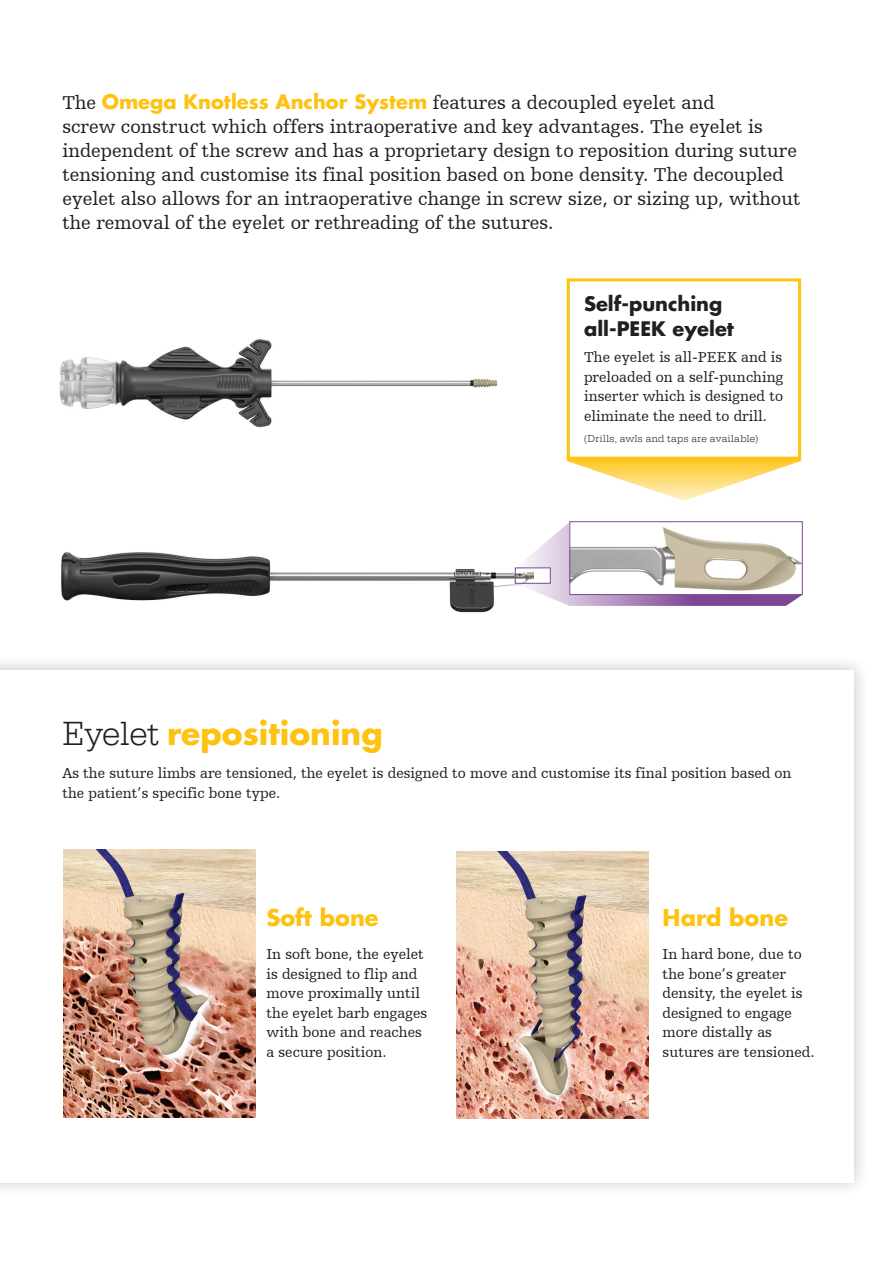
<style>
.page{position:relative;width:893px;height:1263px;background:#fff}
.page>*{position:absolute;margin:0;border:0;box-sizing:border-box;transform-origin:0 0}
.LittleHead{font:700 31.5px "Futura For Stryker";color:#fec210}
.Body_copy{font:700 22.5px "Futura For Stryker";color:#fec210}
.LittleHead-2{font:19.5px/24px "Humanist Slabserif 712 BT";color:#231f20}
.LittleHead-3{font:700 19.5px "Futura For Stryker";color:#231f20}
.Body_copy-2{font:15px/19.5px "Humanist Slabserif 712 BT";color:#231f20}
.t1{font:10.5px "URW Egyptienne T Ligh";letter-spacing:.04em;color:#231f20}
.s1{font-family:"Futura For Stryker";font-weight:700;color:#fec210}
.s2{font-family:"URW Egyptienne T Ligh";font-weight:400;font-size:34.5px;color:#231f20}
</style>
<div class="page">
<div style="left:0;top:654px;width:869px;height:543px;background:#231f20;opacity:.25"></div>
<div style="left:0;top:670px;width:854px;height:512px;background:#fff"></div>
<img style="left:59px;top:339px;width:438px;height:89px">
<svg style="left:566px;top:452px;width:236px;height:49px"></svg>
<div style="left:567px;top:278px;width:234px;height:182px;background:#fff;border:3px solid #fec210"></div>
<img style="left:61px;top:552px;width:446px;height:61px">
<svg style="left:515px;top:523px;width:287px;height:83px"></svg>
<div style="left:515px;top:567px;width:36px;height:17px;border:1px solid #7e4594"></div>
<img style="left:571px;top:523px;width:230px;height:70px">
<div style="left:569px;top:521px;width:234px;height:74px;border:1px solid #7e4594"></div>
<img style="left:63px;top:849px;width:193px;height:268px">
<img style="left:456px;top:851px;width:193px;height:268px">
<p class="LittleHead-2" style="left:62px;top:90px;width:740px">The <span class="s1">Omega Knotless Anchor System</span> features a decoupled eyelet and<br>screw construct which offers intraoperative and key advantages. The eyelet is independent of the screw and has a proprietary design to reposition during suture tensioning and customise its final position based on bone density. The decoupled eyelet also allows for an intraoperative change in screw size, or sizing up, without the removal of the eyelet or rethreading of the sutures.</p>
<p class="LittleHead-3" style="left:584px;top:290px;width:140px">Self-punching</p>
<p class="LittleHead-3" style="left:584px;top:316px;width:151px">all-PEEK eyelet</p>
<p class="Body_copy-2" style="left:584px;top:347px;width:201px;text-align:justify">The eyelet is all-PEEK and is preloaded on a self-punching inserter which is designed to eliminate the need to drill.</p>
<p class="t1" style="left:584px;top:432px;width:176px">(Drills, awls and taps are available)</p>
<p class="LittleHead" style="left:62px;top:712px;width:322px"><span class="s2">Eyelet</span> repositioning</p>
<p class="Body_copy-2" style="left:62px;top:763px;width:731px">As the suture limbs are tensioned, the eyelet is designed to move and customise its final position based on the patient’s specific bone type.</p>
<p class="Body_copy" style="left:266px;top:903px;width:114px">Soft bone</p>
<p class="Body_copy-2" style="left:266px;top:944px;width:162px">In soft bone, the eyelet is designed to flip and move proximally until the eyelet barb engages with bone and reaches a secure position.</p>
<p class="Body_copy" style="left:663px;top:903px;width:127px">Hard bone</p>
<p class="Body_copy-2" style="left:663px;top:944px;width:154px">In hard bone, due to the bone’s greater density, the eyelet is designed to engage more distally as sutures are tensioned.</p>
</div>
